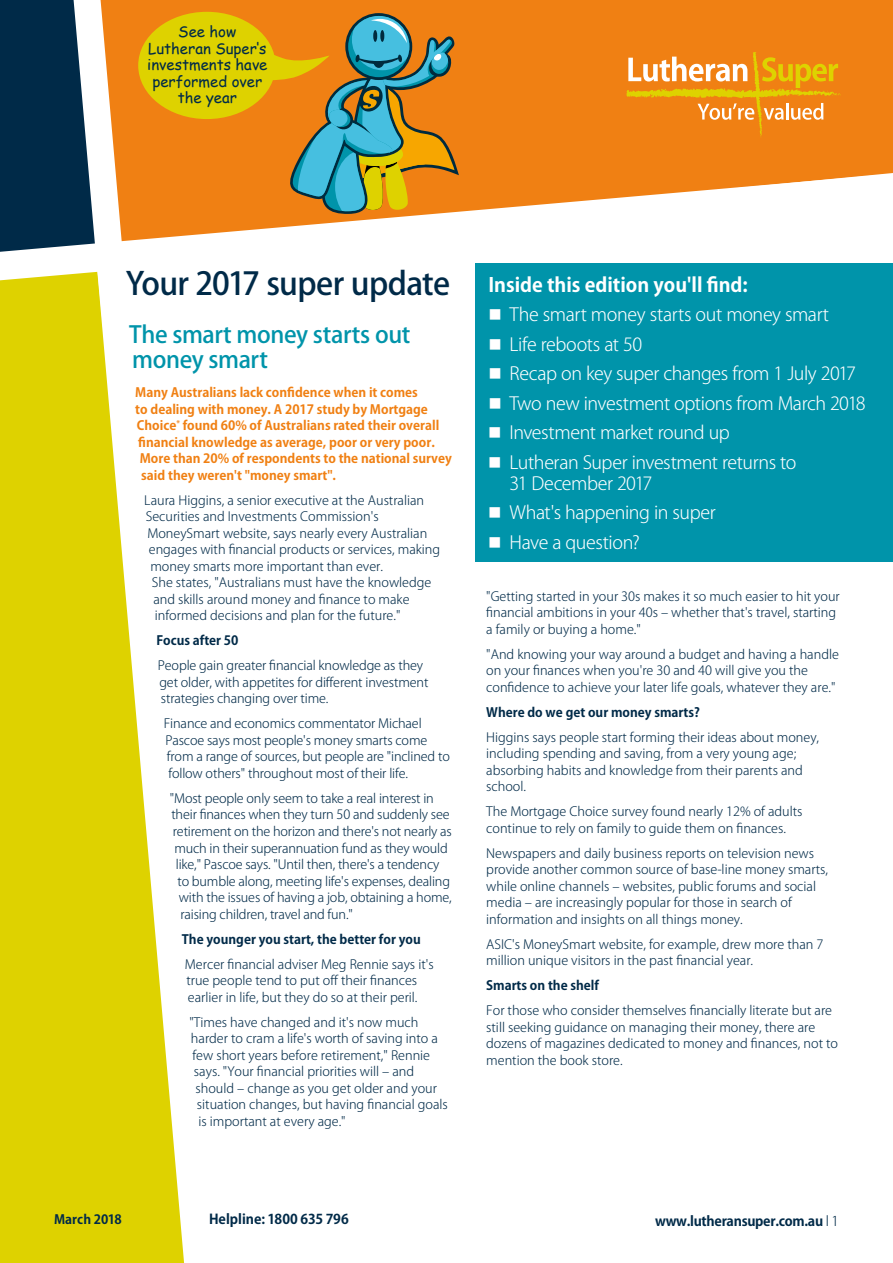
<style>
.page{position:relative;width:893px;height:1263px;background:#fff}
.page>*{position:absolute;margin:0;border:0;box-sizing:border-box;transform-origin:0 0}
.t1{font:500 31.5px "Koz Go Std";letter-spacing:-.02em;color:#002a48}
.t2{font:500 23.25px/25.5px "Koz Go Std";letter-spacing:-.015em;color:#0094aa}
.t3{font:700 19.5px "Koz Go Std";color:#fff}
.t4{font:300 18px/29.5px "Koz Go Std";letter-spacing:-.025em;color:#fff}
.t5{font:15px/16.5px "Comic Sans MS";color:#002a48;text-align:center}
.t6{font:700 13.5px "Koz Go Std";letter-spacing:-.02em;color:#002a48}
.t7{font:700 13.5px "Koz Go Std";color:#002a48}
.t8{font:300 12.75px/16.5px "Koz Go Std";color:#002a48}
.t9{font:700 12.75px "Koz Go Std";color:#f08013}
.t10{font:700 12.75px "Koz Go Std";color:#002a48}
.s1{font-weight:300}
</style>
<div class="page">
<div style="left:0;top:0;width:74px;height:174px;background:#002a48"></div>
<div style="left:211px;top:0;width:682px;height:174px;background:#f08013"></div>
<div style="left:0;top:280px;width:74px;height:983px;background:#ded200"></div>
<svg style="left:74px;top:0;width:137px;height:1263px"></svg>
<svg style="left:0;top:174px;width:882px;height:106px"></svg>
<div style="left:476px;top:263px;width:417px;height:298px;background:#0094aa"></div>
<div style="left:138px;top:12px;width:138px;height:107px;background:#ded200;border-radius:50%"></div>
<svg style="left:239px;top:16px;width:220px;height:198px;background:#ae9241"></svg>
<svg style="left:626px;top:52px;width:214px;height:86px;background:#ef9628"></svg>
<p class="t5" style="left:147px;top:23px;width:122px">See how<br>Lutheran Super's investments have performed over the year</p>
<h1 class="t1" style="left:126px;top:263px;width:326px">Your 2017 super update</h1>
<h2 class="t2" style="left:129px;top:323px;width:283px">The smart money starts out money smart</h2>
<p class="t9" style="left:135px;top:385px;width:284px">Many Australians lack confidence when it comes</p>
<p class="t9" style="left:135px;top:401px;width:294px">to dealing with money. A 2017 study by Mortgage</p>
<p class="t9" style="left:137px;top:418px;width:304px">Choice<sup>*</sup> found 60% of Australians rated their overall</p>
<p class="t9" style="left:138px;top:434px;width:298px">financial knowledge as average, poor or very poor.</p>
<p class="t9" style="left:140px;top:451px;width:314px">More than 20% of respondents to the national survey</p>
<p class="t9" style="left:141px;top:467px;width:196px">said they weren't "money smart".</p>
<p class="t8" style="left:144px;top:492px;width:281px">Laura Higgins, a senior executive at the Australian</p>
<p class="t8" style="left:146px;top:509px;width:234px">Securities and Investments Commission's</p>
<p class="t8" style="left:147px;top:525px;width:281px">MoneySmart website, says nearly every Australian</p>
<p class="t8" style="left:149px;top:542px;width:293px">engages with financial products or services, making</p>
<p class="t8" style="left:150px;top:558px;width:234px">money smarts more important than ever.</p>
<p class="t8" style="left:152px;top:575px;width:281px">She states, "Australians must have the knowledge</p>
<p class="t8" style="left:153px;top:591px;width:258px">and skills around money and finance to make</p>
<p class="t8" style="left:155px;top:608px;width:247px">informed decisions and plan for the future."</p>
<p class="t10" style="left:156px;top:633px;width:84px">Focus after 50</p>
<p class="t8" style="left:158px;top:658px;width:272px">People gain greater financial knowledge as they get older, with appetites for different investment strategies changing over time.</p>
<p class="t8" style="left:164px;top:716px;width:287px">Finance and economics commentator Michael Pascoe says most people's money smarts come from a range of sources, but people are "inclined to follow others" throughout most of their life.</p>
<p class="t8" style="left:170px;top:790px;width:265px">"Most people only seem to take a real interest in</p>
<p class="t8" style="left:171px;top:807px;width:280px">their finances when they turn 50 and suddenly see</p>
<p class="t8" style="left:173px;top:823px;width:281px">retirement on the horizon and there's not nearly as</p>
<p class="t8" style="left:174px;top:840px;width:275px">much in their superannuation fund as they would</p>
<p class="t8" style="left:176px;top:856px;width:265px">like," Pascoe says. "Until then, there's a tendency</p>
<p class="t8" style="left:177px;top:873px;width:274px">to bumble along, meeting life's expenses, dealing</p>
<p class="t8" style="left:179px;top:889px;width:274px">with the issues of having a job, obtaining a home,</p>
<p class="t8" style="left:180px;top:906px;width:174px">raising children, travel and fun."</p>
<p class="t10" style="left:182px;top:930px;width:240px">The younger you start, the better for you</p>
<p class="t8" style="left:185px;top:956px;width:250px">Mercer financial adviser Meg Rennie says it's true people tend to put off their finances earlier in life, but they do so at their peril.</p>
<p class="t8" style="left:189px;top:1014px;width:231px">"Times have changed and it's now much</p>
<p class="t8" style="left:191px;top:1030px;width:249px">harder to cram a life's worth of saving into a</p>
<p class="t8" style="left:192px;top:1047px;width:239px">few short years before retirement," Rennie</p>
<p class="t8" style="left:194px;top:1063px;width:222px">says. "Your financial priorities will – and</p>
<p class="t8" style="left:195px;top:1080px;width:243px">should – change as you get older and your</p>
<p class="t8" style="left:197px;top:1096px;width:252px">situation changes, but having financial goals</p>
<p class="t8" style="left:198px;top:1113px;width:149px">is important at every age."</p>
<p class="t10" style="left:54px;top:1211px;width:69px">March 2018</p>
<p class="t7" style="left:209px;top:1211px;width:141px">Helpline: 1800 635 796</p>
<h3 class="t3" style="left:488px;top:272px;width:261px">Inside this edition you'll find:</h3>
<h3 class="t4" style="left:510px;top:300px;width:358px">The smart money starts out money smart<br>Life reboots at 50<br>Recap on key super changes from 1 July 2017<br>Two new investment options from March 2018<br>Investment market round up<br>Lutheran Super investment returns to</h3>
<h3 class="t4" style="left:509px;top:469px;width:208px">31 December 2017<br>What's happening in super<br>Have a question?</h3>
<p class="t8" style="left:486px;top:588px;width:355px">"Getting started in your 30s makes it so much easier to hit your financial ambitions in your 40s – whether that's travel, starting a family or buying a home."</p>
<p class="t8" style="left:486px;top:646px;width:354px">"And knowing your way around a budget and having a handle on your finances when you're 30 and 40 will give you the confidence to achieve your later life goals, whatever they are."</p>
<p class="t10" style="left:486px;top:704px;width:215px">Where do we get our money smarts?</p>
<p class="t8" style="left:486px;top:729px;width:334px">Higgins says people start forming their ideas about money, including spending and saving, from a very young age; absorbing habits and knowledge from their parents and school.</p>
<p class="t8" style="left:486px;top:804px;width:318px">The Mortgage Choice survey found nearly 12% of adults continue to rely on family to guide them on finances.</p>
<p class="t8" style="left:486px;top:845px;width:343px">Newspapers and daily business reports on television news provide another common source of base-line money smarts, while online channels – websites, public forums and social media – are increasingly popular for those in search of information and insights on all things money.</p>
<p class="t8" style="left:486px;top:936px;width:339px">ASIC's MoneySmart website, for example, drew more than 7 million unique visitors in the past financial year.</p>
<p class="t10" style="left:486px;top:977px;width:114px">Smarts on the shelf</p>
<p class="t8" style="left:486px;top:1003px;width:353px">For those who consider themselves financially literate but are still seeking guidance on managing their money, there are dozens of magazines dedicated to money and finances, not to mention the book store.</p>
<p class="t6" style="left:655px;top:1213px;width:185px">www.lutheransuper.com.au <span class="s1">l 1</span></p>
</div>
